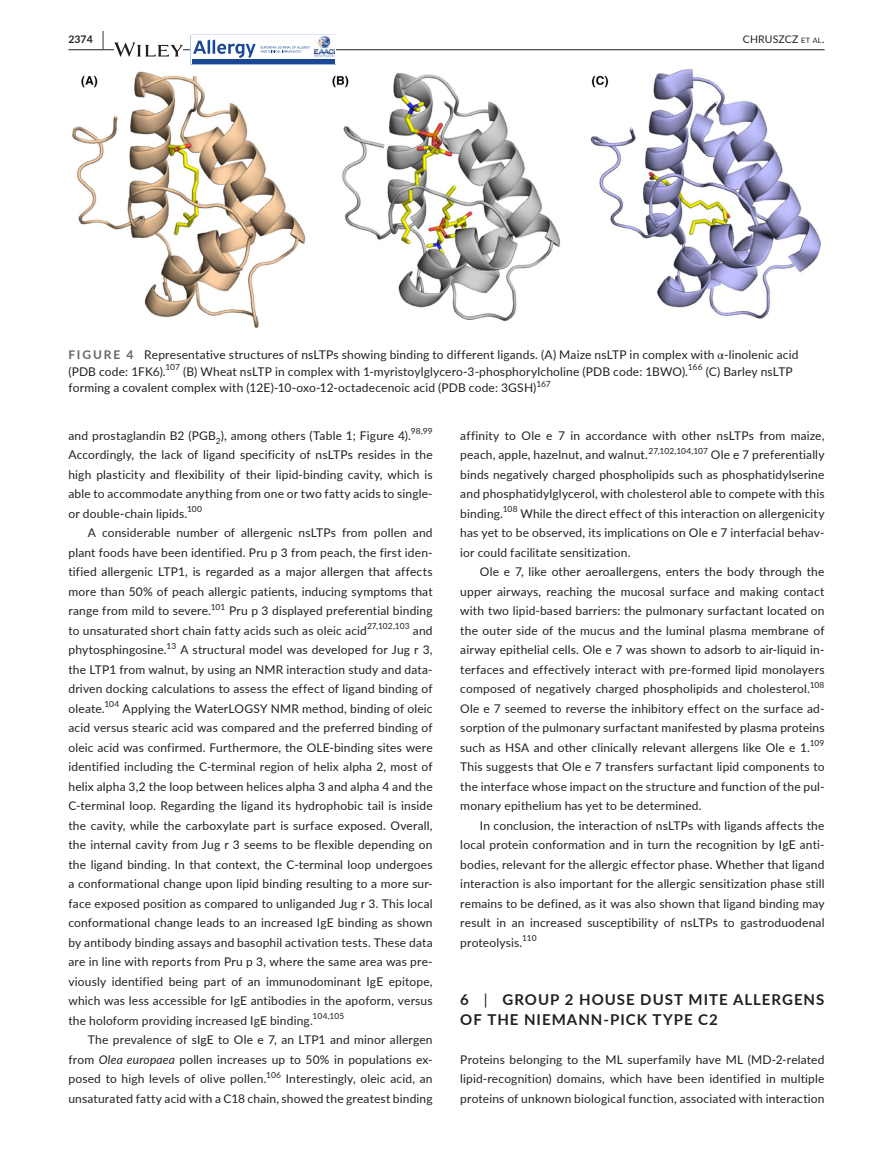
<style>
.page{position:relative;width:893px;height:1174px;background:#fff}
.page>*{position:absolute;margin:0;border:0;box-sizing:border-box;transform-origin:0 0}
.t1{font:700 15px/19.5px "Lato";letter-spacing:.07em;color:#231f20}
.t2{font:12px/19.5px "Lato";letter-spacing:.015em;color:#231f20;text-align:justify}
.t3{font:10.5px "Lato";letter-spacing:.015em;color:#231f20}
.t4{font:700 10.5px "Lato";color:#231f20}
.t5{font:8.4px "Lato";color:#231f20}
.s1{font-size:19.5px}
.s2{font-size:7.35px}
.s3{font-weight:700;color:#636366}
.s4{font-family:"STIX"}
.s5{font-style:italic}
.s6{font-weight:400}
</style>
<div class="page">
<hr style="left:68px;top:49px;width:756px;height:1px;background:#231f20">
<svg style="left:114px;top:42px;width:69px;height:15px"></svg>
<svg style="left:191px;top:39px;width:145px;height:26px"></svg>
<div style="left:192px;top:59px;width:142px;height:5px;background:#1b4896"></div>
<img style="left:313px;top:36px;width:22px;height:22px">
<img style="left:72px;top:69px;width:749px;height:258px">
<p class="t4" style="left:68px;top:31px;width:37px">2374 <span class="s1">|</span></p>
<p class="t3" style="left:743px;top:31px;width:83px">CHRUSZCZ <span class="s2">et al</span>.</p>
<p class="t2" style="left:68px;top:346px;width:732px;line-height:16.5px"><span class="s3">FIGURE 4</span> Representative structures of nsLTPs showing binding to different ligands. (A) Maize nsLTP in complex with <span class="s4">α</span>-linolenic acid (PDB code: 1FK6).</p>
<p class="t5" style="left:166px;top:361px;width:16px">107</p>
<p class="t2" style="left:183px;top:361px;width:506px">(B) Wheat nsLTP in complex with 1-myristoylglycero-3-phosphorylcholine (PDB code: 1BWO).</p>
<p class="t5" style="left:688px;top:361px;width:16px">166</p>
<p class="t2" style="left:706px;top:361px;width:89px">(C) Barley nsLTP</p>
<p class="t2" style="left:68px;top:378px;width:469px">forming a covalent complex with (12E)-10-oxo-12-octadecenoic acid (PDB code: 3GSH)</p>
<p class="t5" style="left:536px;top:378px;width:16px">167</p>
<p class="t2" style="left:68px;top:425px;width:344px">and prostaglandin B2 (PGB<sub>2</sub>), among others (Table 1; Figure 4).</p>
<p class="t5" style="left:411px;top:425px;width:23px">98,99</p>
<p class="t2" style="left:68px;top:444px;width:366px">Accordingly, the lack of ligand specificity of nsLTPs resides in the high plasticity and flexibility of their lipid-binding cavity, which is able to accommodate anything from one or two fatty acids to single&shy;or double-chain lipids.</p>
<p class="t5" style="left:187px;top:503px;width:16px">100</p>
<p class="t2" style="left:68px;top:522px;width:366px;text-indent:20px">A considerable number of allergenic nsLTPs from pollen and plant foods have been identified. Pru p 3 from peach, the first iden&shy;tified allergenic LTP1, is regarded as a major allergen that affects more than 50% of peach allergic patients, inducing symptoms that range from mild to severe.</p>
<p class="t5" style="left:211px;top:601px;width:16px">101</p>
<p class="t2" style="left:68px;top:600px;width:366px;text-indent:161px">Pru p 3 displayed preferential binding to unsaturated short chain fatty acids such as oleic acid</p>
<p class="t5" style="left:367px;top:620px;width:44px">27,102,103</p>
<p class="t2" style="left:413px;top:620px;width:21px">and</p>
<p class="t2" style="left:68px;top:639px;width:100px">phytosphingosine.</p>
<p class="t5" style="left:167px;top:640px;width:11px">13</p>
<p class="t2" style="left:68px;top:639px;width:366px;text-indent:112px">A structural model was developed for Jug r 3, the LTP1 from walnut, by using an NMR interaction study and data&shy;driven docking calculations to assess the effect of ligand binding of oleate.</p>
<p class="t5" style="left:104px;top:698px;width:16px">104</p>
<p class="t2" style="left:68px;top:698px;width:366px;text-indent:54px">Applying the WaterLOGSY NMR method, binding of oleic acid versus stearic acid was compared and the preferred binding of oleic acid was confirmed. Furthermore, the OLE-binding sites were identified including the C-terminal region of helix alpha 2, most of helix alpha 3,2 the loop between helices alpha 3 and alpha 4 and the C-terminal loop. Regarding the ligand its hydrophobic tail is inside the cavity, while the carboxylate part is surface exposed. Overall, the internal cavity from Jug r 3 seems to be flexible depending on the ligand binding. In that context, the C-terminal loop undergoes a conformational change upon lipid binding resulting to a more sur&shy;face exposed position as compared to unliganded Jug r 3. This local conformational change leads to an increased IgE binding as shown by antibody binding assays and basophil activation tests. These data are in line with reports from Pru p 3, where the same area was pre&shy;viously identified being part of an immunodominant IgE epitope, which was less accessible for IgE antibodies in the apoform, versus the holoform providing increased IgE binding.<sup>104,105</sup></p>
<p class="t2" style="left:68px;top:1029px;width:366px;text-indent:20px">The prevalence of sIgE to Ole e 7, an LTP1 and minor allergen from <span class="s5">Olea europaea</span> pollen increases up to 50% in populations ex&shy;posed to high levels of olive pollen.<sup>106</sup> Interestingly, oleic acid, an unsaturated fatty acid with a C18 chain, showed the greatest binding</p>
<p class="t2" style="left:460px;top:425px;width:366px">affinity to Ole e 7 in accordance with other nsLTPs from maize, peach, apple, hazelnut, and walnut.</p>
<p class="t5" style="left:648px;top:445px;width:61px">27,102,104,107</p>
<p class="t2" style="left:460px;top:444px;width:366px;text-indent:251px">Ole e 7 preferentially binds negatively charged phospholipids such as phosphatidylserine and phosphatidylglycerol, with cholesterol able to compete with this binding.</p>
<p class="t5" style="left:503px;top:503px;width:16px">108</p>
<p class="t2" style="left:460px;top:503px;width:366px;text-indent:60px">While the direct effect of this interaction on allergenicity has yet to be observed, its implications on Ole e 7 interfacial behav&shy;ior could facilitate sensitization.</p>
<p class="t2" style="left:460px;top:561px;width:366px;text-indent:20px">Ole e 7, like other aeroallergens, enters the body through the upper airways, reaching the mucosal surface and making contact with two lipid-based barriers: the pulmonary surfactant located on the outer side of the mucus and the luminal plasma membrane of airway epithelial cells. Ole e 7 was shown to adsorb to air-liquid in&shy;terfaces and effectively interact with pre-formed lipid monolayers composed of negatively charged phospholipids and cholesterol.</p>
<p class="t5" style="left:810px;top:679px;width:16px">108</p>
<p class="t2" style="left:460px;top:698px;width:366px">Ole e 7 seemed to reverse the inhibitory effect on the surface ad&shy;sorption of the pulmonary surfactant manifested by plasma proteins such as HSA and other clinically relevant allergens like Ole e 1.</p>
<p class="t5" style="left:810px;top:737px;width:16px">109</p>
<p class="t2" style="left:460px;top:756px;width:366px">This suggests that Ole e 7 transfers surfactant lipid components to the interface whose impact on the structure and function of the pul&shy;monary epithelium has yet to be determined.</p>
<p class="t2" style="left:460px;top:815px;width:366px;text-indent:20px">In conclusion, the interaction of nsLTPs with ligands affects the local protein conformation and in turn the recognition by IgE anti&shy;bodies, relevant for the allergic effector phase. Whether that ligand interaction is also important for the allergic sensitization phase still remains to be defined, as it was also shown that ligand binding may result in an increased susceptibility of nsLTPs to gastroduodenal proteolysis.<sup>110</sup></p>
<p class="t1" style="left:460px;top:989px;width:366px">6 <span class="s6">|</span> GROUP 2 HOUSE DUST MITE ALLERGENS<br>OF THE NIEMANN-PICK TYPE C2</p>
<p class="t2" style="left:460px;top:1049px;width:366px">Proteins belonging to the ML superfamily have ML (MD-2-related lipid-recognition) domains, which have been identified in multiple proteins of unknown biological function, associated with interaction</p>
</div>
